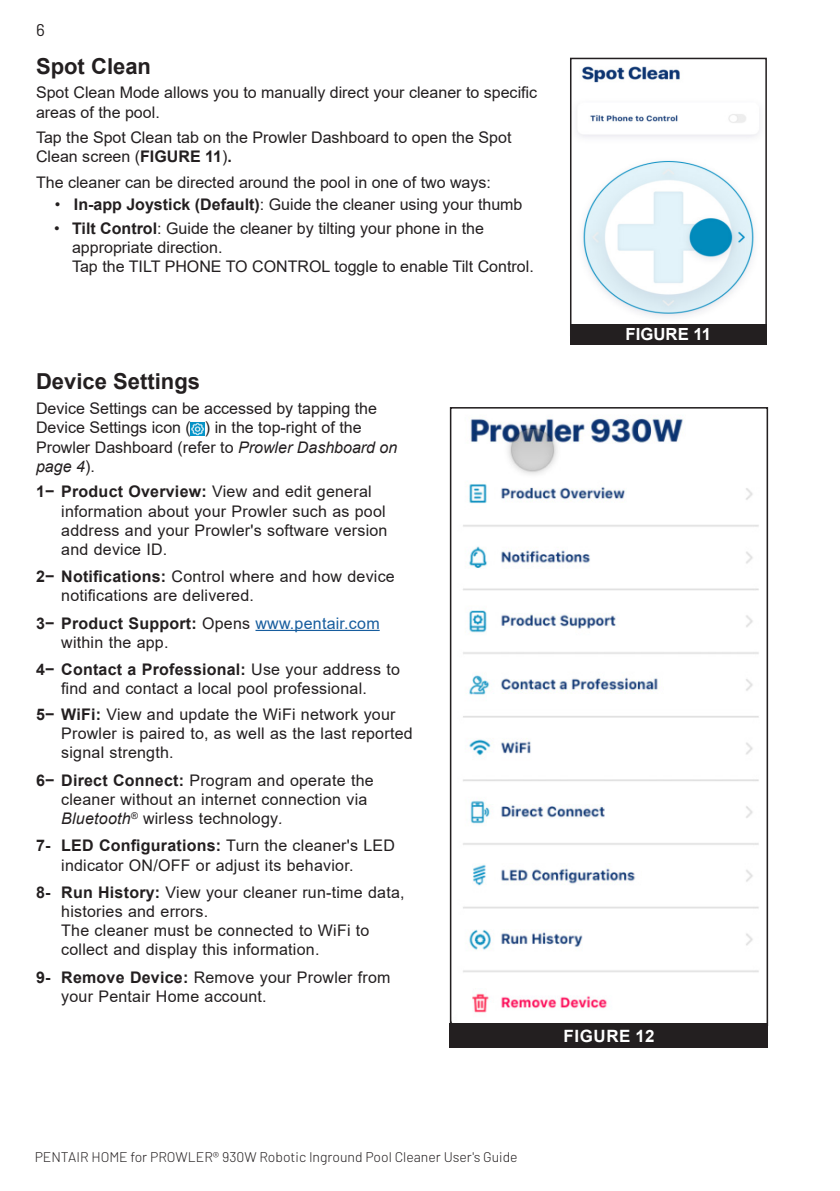
<style>
.page{position:relative;width:840px;height:1191px;background:#fff}
.page>*{position:absolute;margin:0;border:0;box-sizing:border-box;transform-origin:0 0}
.t1{font:700 22px "Arial";color:#231f20}
.t2{font:700 17px "Arial";letter-spacing:.035em;color:#fff}
.t3{font:17px "Barlow";color:#231f20}
.t4{font:700 16.8px "Arial";color:#fff}
.Num_List_Indent{font:16px/19.2px "Arial";letter-spacing:.015em;color:#231f20}
.t5{font:300 14px "Barlow";color:#231f20}
.s1{font-weight:700}
.s2{font-style:italic}
.s3{color:#175d9e}
</style>
<div class="page">
<hr style="left:255px;top:630px;width:124px;height:1px;background:#175d9e">
<img style="left:191px;top:422px;width:14px;height:14px">
<img style="left:463px;top:418px;width:296px;height:596px">
<div style="left:449px;top:407px;width:318px;height:619px;border:2px solid #231f20"></div>
<div style="left:449px;top:1023px;width:318px;height:24px;background:#231f20"></div>
<img style="left:577px;top:66px;width:182px;height:251px">
<div style="left:569px;top:58px;width:197px;height:278px;border:2px solid #231f20"></div>
<div style="left:569px;top:324px;width:197px;height:20px;background:#231f20"></div>
<p class="t3" style="left:36px;top:19px;width:10px">6</p>
<p class="t1" style="left:36px;top:51px;width:116px">Spot Clean</p>
<p class="Num_List_Indent" style="left:36px;top:83px;width:502px">Spot Clean Mode allows you to manually direct your cleaner to specific areas of the pool.</p>
<p class="Num_List_Indent" style="left:36px;top:128px;width:476px">Tap the Spot Clean tab on the Prowler Dashboard to open the Spot<br>Clean screen (<span class="s1">FIGURE 11</span>)<span class="s1">.</span></p>
<p class="Num_List_Indent" style="left:36px;top:172px;width:456px">The cleaner can be directed around the pool in one of two ways:</p>
<p class="Num_List_Indent" style="left:55px;top:194px;width:469px">• <span class="s1">In-app Joystick (Default)</span>: Guide the cleaner using your thumb</p>
<p class="Num_List_Indent" style="left:72px;top:218px;width:413px;text-indent:-18px">• <span class="s1">Tilt Control</span>: Guide the cleaner by tilting your phone in the appropriate direction.</p>
<p class="Num_List_Indent" style="left:72px;top:257px;width:463px">Tap the TILT PHONE TO CONTROL toggle to enable Tilt Control.</p>
<p class="t1" style="left:36px;top:365px;width:165px">Device Settings</p>
<p class="Num_List_Indent" style="left:36px;top:399px;width:363px">Device Settings can be accessed by tapping the Device Settings icon ( ) in the top-right of the Prowler Dashboard (refer to <span class="s2">Prowler Dashboard on page 4</span>).</p>
<p class="Num_List_Indent" style="left:61px;top:482px;width:327px;text-indent:-25px"><span class="s1">1− Product Overview:</span> View and edit general information about your Prowler such as pool address and your Prowler's software version and device ID.</p>
<p class="Num_List_Indent" style="left:61px;top:567px;width:335px;text-indent:-25px"><span class="s1">2− Notifications:</span> Control where and how device notifications are delivered.</p>
<p class="Num_List_Indent" style="left:61px;top:613px;width:320px;text-indent:-25px"><span class="s1">3− Product Support:</span> Opens <span class="s3">www.pentair.com </span>within the app.</p>
<p class="Num_List_Indent" style="left:36px;top:660px;width:365px;text-align:center"><span class="s1">4− Contact a Professional:</span> Use your address to find and contact a local pool professional.</p>
<p class="Num_List_Indent" style="left:61px;top:704px;width:353px;text-indent:-25px"><span class="s1">5− WiFi:</span> View and update the WiFi network your<br>Prowler is paired to, as well as the last reported signal strength.</p>
<p class="Num_List_Indent" style="left:61px;top:770px;width:314px;text-indent:-25px"><span class="s1">6− Direct Connect:</span> Program and operate the cleaner without an internet connection via<br><span class="s2">Bluetooth</span><sup>®</sup> wirless technology<span class="s2">.</span></p>
<p class="Num_List_Indent" style="left:61px;top:836px;width:335px;text-indent:-25px"><span class="s1">7- LED Configurations:</span> Turn the cleaner's LED indicator ON/OFF or adjust its behavior.</p>
<p class="Num_List_Indent" style="left:61px;top:882px;width:344px;text-indent:-25px"><span class="s1">8- Run History:</span> View your cleaner run-time data, histories and errors.</p>
<p class="Num_List_Indent" style="left:61px;top:921px;width:309px">The cleaner must be connected to WiFi to collect and display this information.</p>
<p class="Num_List_Indent" style="left:61px;top:967px;width:331px;text-indent:-25px"><span class="s1">9- Remove Device:</span> Remove your Prowler from your Pentair Home account.</p>
<p class="t4" style="left:625px;top:323px;width:87px">FIGURE 11</p>
<p class="t2" style="left:563px;top:1023px;width:92px">FIGURE 12</p>
<p class="t5" style="left:35px;top:1147px;width:484px">PENTAIR HOME for PROWLER® 930W Robotic Inground Pool Cleaner User's Guide</p>
</div>
